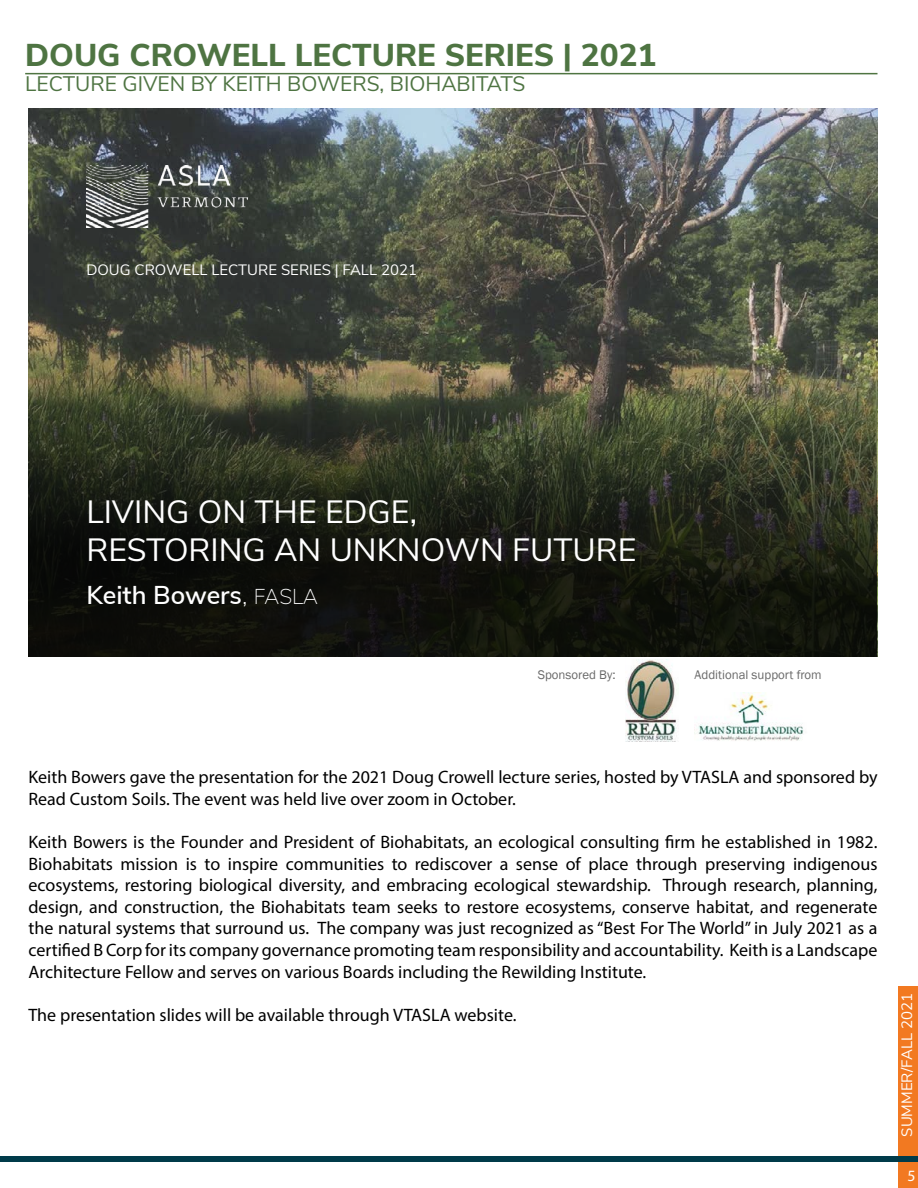
<style>
.page{position:relative;width:918px;height:1188px;background:#fff}
.page>*{position:absolute;margin:0;border:0;box-sizing:border-box;transform-origin:0 0}
.t1{font:32.1px/38.5px "Nunito Sans";color:#fff}
.t2{font:800 31.5px "Nunito Sans";color:#4e7442}
.t3{font:600 25.8px "Nunito Sans";color:#fff}
.t4{font:21px "Nunito Sans";color:#4e7442}
.t5{font:18px/21.6px "Myriad Pro";color:#000}
.t6{font:15.75px "Myriad Pro";color:#fff}
.t7{font:15px "Nunito Sans";color:#fff}
.t8{font:12.9px "Franklin Gothic";color:#696969}
.s1{font-weight:200}
.s2{font-weight:200;font-size:21.45px}
</style>
<div class="page">
<div style="left:898px;top:986px;width:20px;height:202px;background:#f27921"></div>
<div style="left:0;top:1156px;width:918px;height:6px;background:#003b4a"></div>
<hr style="left:25px;top:73px;width:853px;height:1px;background:#4f7542">
<img style="left:28px;top:108px;width:850px;height:208px">
<svg style="left:28px;top:316px;width:850px;height:341px;background:#2e3123"></svg>
<img style="left:698px;top:692px;width:106px;height:49px">
<img style="left:626px;top:660px;width:51px;height:81px">
<img style="left:86px;top:165px;width:162px;height:62px">
<h2 class="t2" style="left:25px;top:32px;width:633px">DOUG CROWELL LECTURE SERIES | 2021</h2>
<p class="t4" style="left:25px;top:68px;width:502px">LECTURE GIVEN BY KEITH BOWERS, BIOHABITATS</p>
<p class="t7" style="left:86px;top:259px;width:332px">DOUG CROWELL LECTURE SERIES | FALL 2021</p>
<h1 class="t1" style="left:86px;top:490px;width:552px">LIVING ON THE EDGE,<br>RESTORING AN UNKNOWN FUTURE</h1>
<h3 class="t3" style="left:86px;top:576px;width:233px">Keith Bowers<span class="s1">,</span> <span class="s2">FASLA</span></h3>
<p class="t8" style="left:538px;top:666px;width:79px">Sponsored By:</p>
<p class="t8" style="left:695px;top:667px;width:129px">Additional support from</p>
<p class="t5" style="left:28px;top:766px;width:851px">Keith Bowers gave the presentation for the 2021 Doug Crowell lecture series, hosted by VTASLA and sponsored by<br>Read Custom Soils. The event was held live over zoom in October.</p>
<p class="t5" style="left:28px;top:831px;width:851px;text-align:justify">Keith Bowers is the Founder and President of Biohabitats, an ecological consulting firm he established in 1982.<br>Biohabitats mission is to inspire communities to rediscover a sense of place through preserving indigenous ecosystems, restoring biological diversity, and embracing ecological stewardship. Through research, planning, design, and construction, the Biohabitats team seeks to restore ecosystems, conserve habitat, and regenerate the natural systems that surround us. The company was just recognized as “Best For The World” in July 2021 as a certified B Corp for its company governance promoting team responsibility and accountability. Keith is a Landscape Architecture Fellow and serves on various Boards including the Rewilding Institute.</p>
<p class="t5" style="left:28px;top:1004px;width:490px">The presentation slides will be available through VTASLA website.</p>
<p class="t7" style="left:896px;top:1137px;width:145px;rotate:-90deg">SUMMER/FALL 2021</p>
<p class="t6" style="left:908px;top:1166px;width:10px">5</p>
</div>
